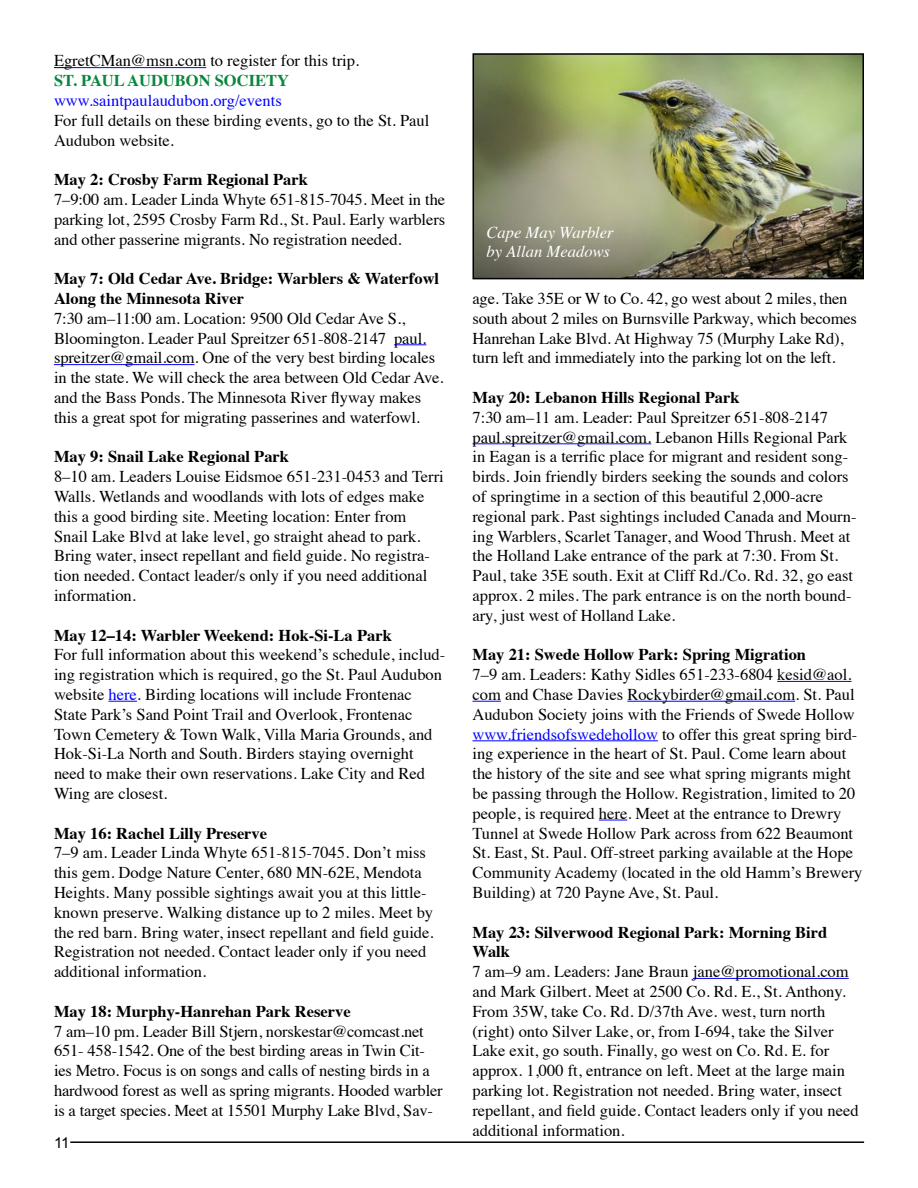
<style>
.page{position:relative;width:918px;height:1188px;background:#fff}
.page>*{position:absolute;margin:0;border:0;box-sizing:border-box;transform-origin:0 0}
.t1{font:16.5px/19.8px "Times";color:#000}
.t2{font:700 16.5px/19.8px "Times";color:#000}
.t3{font:16.5px "Times";color:#00f}
.t4{font:italic 16.5px/19.8px "Times";color:#fff}
.t5{font:700 16.5px "Times";color:#09873e}
.t6{font:15px "Arial";color:#000}
.s1{color:#00f}
</style>
<div class="page">
<hr style="left:70px;top:1141px;width:794px;height:2px;background:#000">
<hr style="left:64px;top:67px;width:142px;height:1px;background:#00f">
<hr style="left:394px;top:344px;width:32px;height:1px;background:#00f">
<hr style="left:54px;top:364px;width:141px;height:1px;background:#00f">
<svg style="left:109px;top:701px;width:28px;height:1px"></svg>
<hr style="left:472px;top:443px;width:179px;height:1px;background:#00f">
<hr style="left:777px;top:681px;width:75px;height:1px;background:#00f">
<svg style="left:472px;top:701px;width:29px;height:1px"></svg>
<hr style="left:627px;top:701px;width:168px;height:1px;background:#00f">
<hr style="left:472px;top:740px;width:186px;height:1px;background:#00f">
<svg style="left:599px;top:820px;width:28px;height:1px"></svg>
<hr style="left:693px;top:978px;width:156px;height:1px;background:#00f">
<img style="left:475px;top:56px;width:386px;height:220px">
<div style="left:472px;top:53px;width:392px;height:226px;border:2px solid #000"></div>
<p class="t1" style="left:54px;top:50px;width:307px">EgretCMan@msn.com to register for this trip.</p>
<p class="t5" style="left:54px;top:65px;width:237px">ST. PAUL AUDUBON SOCIETY</p>
<p class="t3" style="left:54px;top:85px;width:229px">www.saintpaulaudubon.org/events</p>
<p class="t1" style="left:54px;top:109px;width:377px">For full details on these birding events, go to the St. Paul<br>Audubon website.</p>
<p class="t2" style="left:54px;top:168px;width:256px">May 2: Crosby Farm Regional Park</p>
<p class="t1" style="left:54px;top:188px;width:393px;text-align:justify">7–9:00 am. Leader Linda Whyte 651-815-7045. Meet in the parking lot, 2595 Crosby Farm Rd., St. Paul. Early warblers and other passerine migrants. No registration needed.</p>
<p class="t2" style="left:54px;top:267px;width:387px">May 7: Old Cedar Ave. Bridge: Warblers &amp; Waterfowl<br>Along the Minnesota River</p>
<p class="t1" style="left:54px;top:307px;width:391px">7:30 am–11:00 am. Location: 9500 Old Cedar Ave S., Bloomington. Leader Paul Spreitzer 651-808-2147 paul. spreitzer@gmail.com. One of the very best birding locales in the state. We will check the area between Old Cedar Ave. and the Bass Ponds. The Minnesota River flyway makes this a great spot for migrating passerines and waterfowl.</p>
<p class="t2" style="left:54px;top:445px;width:237px">May 9: Snail Lake Regional Park</p>
<p class="t1" style="left:54px;top:465px;width:391px">8–10 am. Leaders Louise Eidsmoe 651-231-0453 and Terri Walls. Wetlands and woodlands with lots of edges make this a good birding site. Meeting location: Enter from Snail Lake Blvd at lake level, go straight ahead to park.<br>Bring water, insect repellant and field guide. No registra&shy;tion needed. Contact leader/s only if you need additional information.</p>
<p class="t2" style="left:54px;top:623px;width:339px">May 12–14: Warbler Weekend: Hok-Si-La Park</p>
<p class="t1" style="left:54px;top:644px;width:393px">For full information about this weekend’s schedule, includ&shy;ing registration which is required, go the St. Paul Audubon website <span class="s1">here</span>. Birding locations will include Frontenac State Park’s Sand Point Trail and Overlook, Frontenac Town Cemetery &amp; Town Walk, Villa Maria Grounds, and Hok-Si-La North and South. Birders staying overnight need to make their own reservations. Lake City and Red Wing are closest.</p>
<p class="t2" style="left:54px;top:821px;width:215px">May 16: Rachel Lilly Preserve</p>
<p class="t1" style="left:54px;top:842px;width:381px">7–9 am. Leader Linda Whyte 651-815-7045. Don’t miss this gem. Dodge Nature Center, 680 MN-62E, Mendota Heights. Many possible sightings await you at this little&shy;known preserve. Walking distance up to 2 miles. Meet by the red barn. Bring water, insect repellant and field guide.<br>Registration not needed. Contact leader only if you need additional information.</p>
<p class="t2" style="left:54px;top:1000px;width:298px">May 18: Murphy-Hanrehan Park Reserve</p>
<p class="t1" style="left:54px;top:1020px;width:390px">7 am–10 pm. Leader Bill Stjern, norskestar@comcast.net 651- 458-1542. One of the best birding areas in Twin Cit&shy;ies Metro. Focus is on songs and calls of nesting birds in a hardwood forest as well as spring migrants. Hooded warbler is a target species. Meet at 15501 Murphy Lake Blvd, Sav-</p>
<p class="t6" style="left:54px;top:1133px;width:17px">11</p>
<p class="t4" style="left:487px;top:221px;width:128px">Cape May Warbler by Allan Meadows</p>
<p class="t1" style="left:472px;top:287px;width:386px">age. Take 35E or W to Co. 42, go west about 2 miles, then south about 2 miles on Burnsville Parkway, which becomes Hanrehan Lake Blvd. At Highway 75 (Murphy Lake Rd), turn left and immediately into the parking lot on the left.</p>
<p class="t2" style="left:472px;top:386px;width:269px">May 20: Lebanon Hills Regional Park</p>
<p class="t1" style="left:472px;top:406px;width:386px">7:30 am–11 am. Leader: Paul Spreitzer 651-808-2147 paul.spreitzer@gmail.com. Lebanon Hills Regional Park in Eagan is a terrific place for migrant and resident song&shy;birds. Join friendly birders seeking the sounds and colors of springtime in a section of this beautiful 2,000-acre regional park. Past sightings included Canada and Mourn&shy;ing Warblers, Scarlet Tanager, and Wood Thrush. Meet at the Holland Lake entrance of the park at 7:30. From St.<br>Paul, take 35E south. Exit at Cliff Rd./Co. Rd. 32, go east approx. 2 miles. The park entrance is on the north bound&shy;ary, just west of Holland Lake.</p>
<p class="t2" style="left:472px;top:643px;width:335px">May 21: Swede Hollow Park: Spring Migration</p>
<p class="t1" style="left:472px;top:663px;width:391px">7–9 am. Leaders: Kathy Sidles 651-233-6804 kesid@aol. com and Chase Davies Rockybirder@gmail.com. St. Paul Audubon Society joins with the Friends of Swede Hollow <span class="s1">www.friendsofswedehollow</span> to offer this great spring bird&shy;ing experience in the heart of St. Paul. Come learn about the history of the site and see what spring migrants might be passing through the Hollow. Registration, limited to 20 people, is required here. Meet at the entrance to Drewry Tunnel at Swede Hollow Park across from 622 Beaumont St. East, St. Paul. Off-street parking available at the Hope Community Academy (located in the old Hamm’s Brewery Building) at 720 Payne Ave, St. Paul.</p>
<p class="t2" style="left:472px;top:920px;width:356px">May 23: Silverwood Regional Park: Morning Bird<br>Walk</p>
<p class="t1" style="left:472px;top:960px;width:388px">7 am–9 am. Leaders: Jane Braun jane@promotional.com and Mark Gilbert. Meet at 2500 Co. Rd. E., St. Anthony.<br>From 35W, take Co. Rd. D/37th Ave. west, turn north (right) onto Silver Lake, or, from I-694, take the Silver Lake exit, go south. Finally, go west on Co. Rd. E. for approx. 1,000 ft, entrance on left. Meet at the large main parking lot. Registration not needed. Bring water, insect repellant, and field guide. Contact leaders only if you need additional information.</p>
</div>
